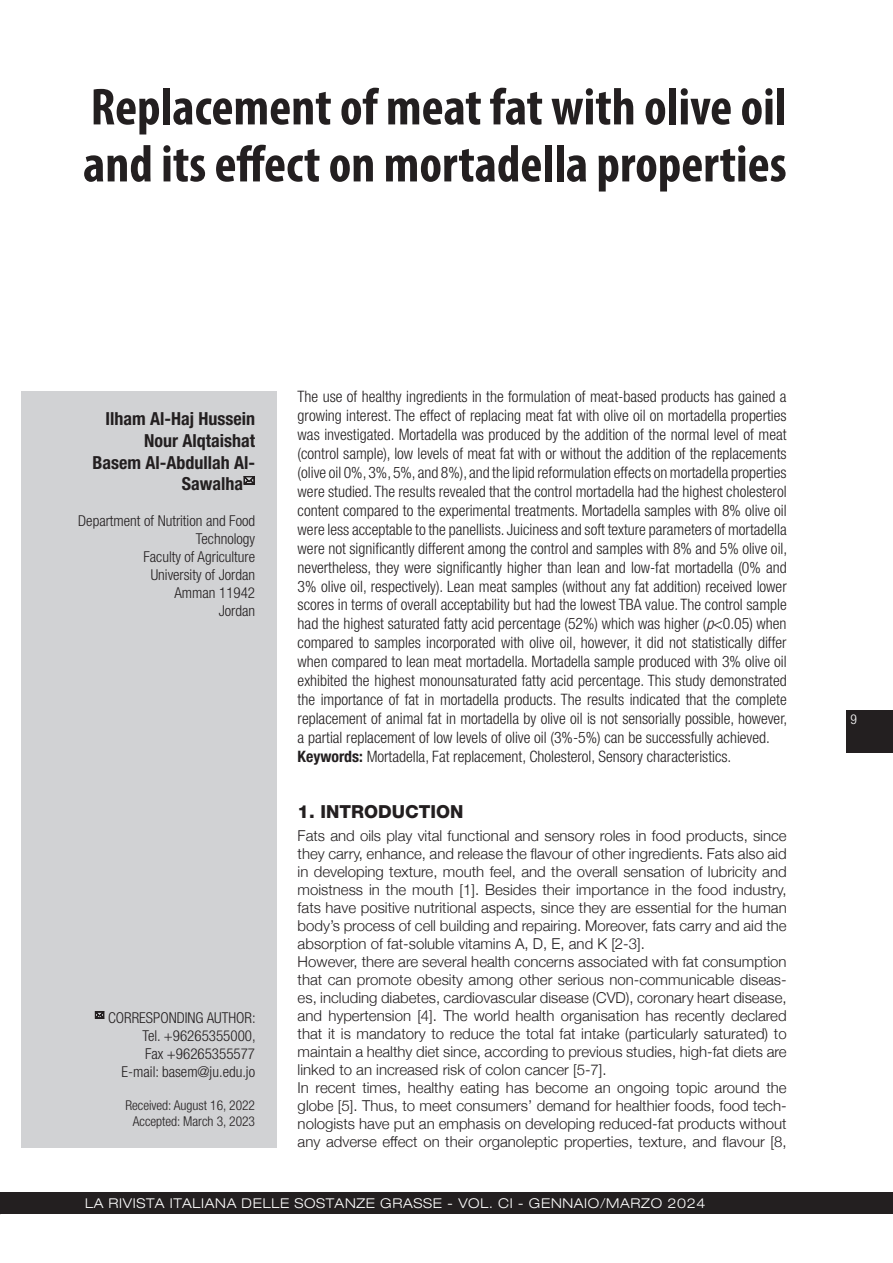
<style>
.page{position:relative;width:893px;height:1263px;background:#fff}
.page>*{position:absolute;margin:0;border:0;box-sizing:border-box;transform-origin:0 0}
.t1{font:700 condensed 52.5px/57px "Myriad Pro";color:#231f20}
.t2{font:700 condensed 18px "Helvetica Neue LT Std";color:#231f20}
.t3{font:800 18px "Helvetica Neue LT Pro";color:#231f20}
.t4{font:300 condensed 15.75px/18.9px "Helvetica Neue LT Std";color:#231f20}
.t5{font:300 15px/18px "Helvetica Neue";color:#231f20}
.t6{font:300 condensed 15px/18px "Helvetica Neue LT Pro";color:#231f20;text-align:right}
.t7{font:300 expanded 13.5px "Helvetica Neue LT Pro";letter-spacing:.05em;color:#fff}
.t8{font:300 condensed 13.5px/16.2px "Helvetica Neue LT Pro";color:#231f20;text-align:center}
.t9{font:300 condensed 13.5px "Helvetica Neue LT Pro";color:#fff}
.s1{font-style:italic}
.s2{font-weight:700}
</style>
<div class="page">
<div style="left:0;top:1193px;width:893px;height:21px;background:#231f20"></div>
<div style="left:846px;top:710px;width:47px;height:43px;background:#231f20"></div>
<div style="left:21px;top:391px;width:255px;height:757px;background:#d1d2d4"></div>
<h1 class="t1" style="left:83px;top:77px;width:705px">Replacement of meat fat with olive oil and its effect on mortadella properties</h1>
<p class="t2" style="left:106px;top:408px;width:151px">Ilham Al-Haj Hussein</p>
<p class="t2" style="left:144px;top:430px;width:112px">Nour Alqtaishat</p>
<p class="t2" style="left:93px;top:451px;width:164px">Basem Al-Abdullah Al-</p>
<p class="t2" style="left:182px;top:473px;width:63px">Sawalha</p>
<p class="t6" style="left:78px;top:512px;width:178px">Department of Nutrition and Food<br>Technology<br>Faculty of Agriculture<br>University of Jordan<br>Amman 11942<br>Jordan</p>
<p class="t6" style="left:108px;top:1009px;width:149px">CORRESPONDING AUTHOR:<br>Tel. +96265355000,<br>Fax +96265355577<br>E-mail: basem@ju.edu.jo</p>
<p class="t8" style="left:125px;top:1096px;width:131px">Received: August 16, 2022<br>Accepted: March 3, 2023</p>
<p class="t4" style="left:298px;top:387px;width:491px">The use of healthy ingredients in the formulation of meat-based products has gained a growing interest. The effect of replacing meat fat with olive oil on mortadella properties was investigated. Mortadella was produced by the addition of the normal level of meat (control sample), low levels of meat fat with or without the addition of the replacements (olive oil 0%, 3%, 5%, and 8%), and the lipid reformulation effects on mortadella properties were studied. The results revealed that the control mortadella had the highest cholesterol content compared to the experimental treatments. Mortadella samples with 8% olive oil were less acceptable to the panellists. Juiciness and soft texture parameters of mortadella were not significantly different among the control and samples with 8% and 5% olive oil, nevertheless, they were significantly higher than lean and low-fat mortadella (0% and 3% olive oil, respectively). Lean meat samples (without any fat addition) received lower scores in terms of overall acceptability but had the lowest TBA value. The control sample had the highest saturated fatty acid percentage (52%) which was higher (<span class="s1">p</span>&lt;0.05) when compared to samples incorporated with olive oil, however, it did not statistically differ when compared to lean meat mortadella. Mortadella sample produced with 3% olive oil exhibited the highest monounsaturated fatty acid percentage. This study demonstrated the importance of fat in mortadella products. The results indicated that the complete replacement of animal fat in mortadella by olive oil is not sensorially possible, however, a partial replacement of low levels of olive oil (3%-5%) can be successfully achieved.<br><span class="s2">Keywords:</span> Mortadella, Fat replacement, Cholesterol, Sensory characteristics.</p>
<p class="t3" style="left:298px;top:801px;width:167px">1. INTRODUCTION</p>
<p class="t5" style="left:298px;top:826px;width:491px">Fats and oils play vital functional and sensory roles in food products, since they carry, enhance, and release the flavour of other ingredients. Fats also aid in developing texture, mouth feel, and the overall sensation of lubricity and moistness in the mouth [1]. Besides their importance in the food industry, fats have positive nutritional aspects, since they are essential for the human body’s process of cell building and repairing. Moreover, fats carry and aid the absorption of fat-soluble vitamins A, D, E, and K [2-3].<br>However, there are several health concerns associated with fat consumption that can promote obesity among other serious non-communicable diseas&shy;es, including diabetes, cardiovascular disease (CVD), coronary heart disease, and hypertension [4]. The world health organisation has recently declared that it is mandatory to reduce the total fat intake (particularly saturated) to maintain a healthy diet since, according to previous studies, high-fat diets are linked to an increased risk of colon cancer [5-7].<br>In recent times, healthy eating has become an ongoing topic around the globe [5]. Thus, to meet consumers’ demand for healthier foods, food tech&shy;nologists have put an emphasis on developing reduced-fat products without any adverse effect on their organoleptic properties, texture, and flavour [8,</p>
<p class="t7" style="left:85px;top:1195px;width:455px">LA RIVISTA ITALIANA DELLE SOSTANZE GRASSE - VO L. CI - GENNAIO</p>
<p class="t7" style="left:600px;top:1195px;width:32px">/MARZO</p>
<p class="t7" style="left:667px;top:1195px;width:40px">2024</p>
<p class="t9" style="left:850px;top:711px;width:8px">9</p>
</div>
